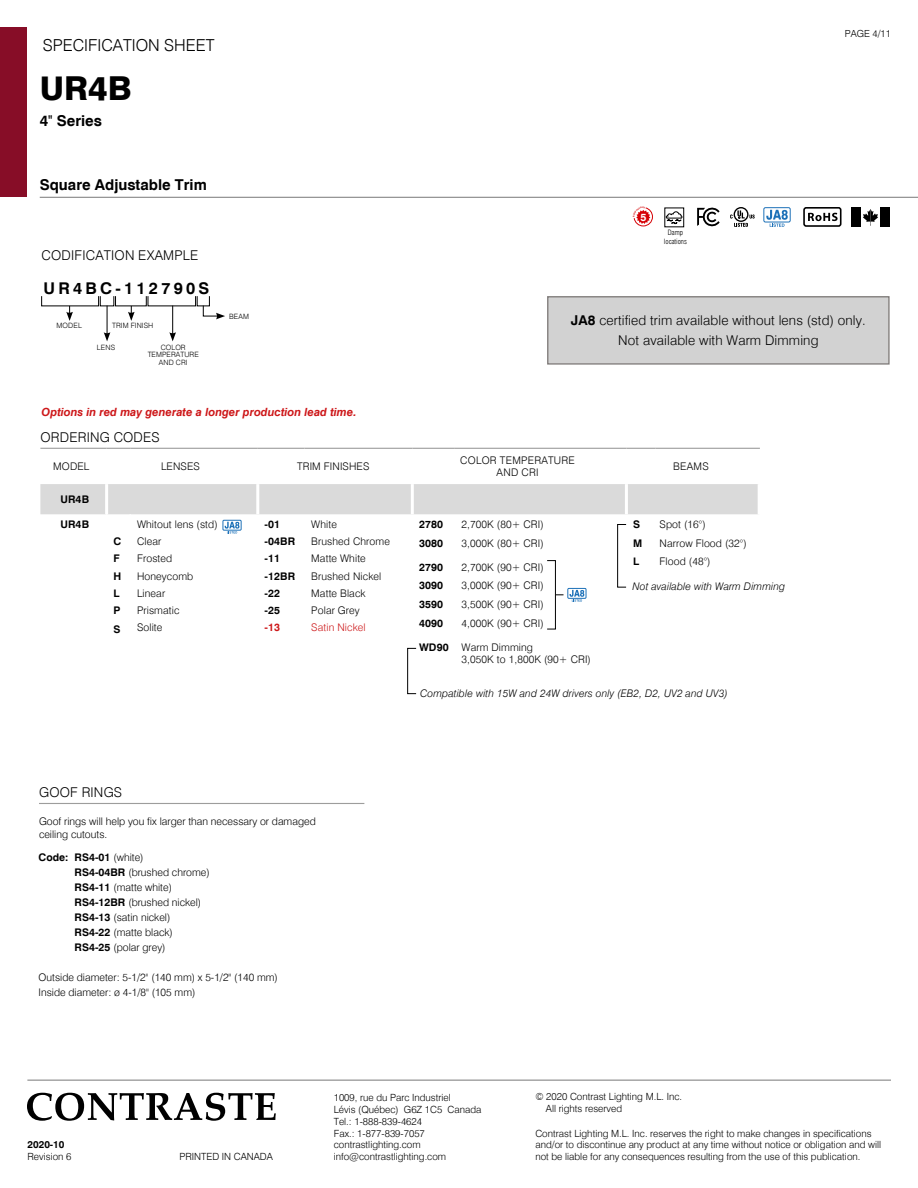
<style>
.page{position:relative;width:918px;height:1188px;background:#fff}
.page>*{position:absolute;margin:0;border:0;box-sizing:border-box;transform-origin:0 0}
.t1{font:800 33px "Swiss 721 BT";color:#000}
.t2{font:300 16.5px "Swiss 721 BT";color:#000}
.t3{font:700 16.2px "Swiss 721 BT";letter-spacing:.2em;color:#000}
.t4{font:700 15px "Swiss 721 BT";color:#000}
.t5{font:300 13.5px/19.5px "Swiss 721 BT";letter-spacing:.01em;color:#000;text-align:center}
.t6{font:italic 700 11.25px "Swiss 721 BT";color:#cd1719}
.t7{font:700 10.65px "Swiss 721 BT";color:#fff}
.t8{font:300 10.5px/17.2px "Swiss 721 BT";letter-spacing:.01em;color:#000}
.t9{font:italic 300 10.5px "Swiss 721 BT";letter-spacing:.01em;color:#000}
.t10{font:700 10.5px/17.2px "Swiss 721 BT";letter-spacing:.01em;color:#000}
.t11{font:300 10.5px "Swiss 721 BT";letter-spacing:.01em;color:#cd1719}
.t12{font:700 10.5px "Swiss 721 BT";color:#cd1719}
.t13{font:300 9.9px/11.9px "Swiss 721 BT";color:#000}
.t14{font:700 9.9px "Swiss 721 BT";color:#000}
.t15{font:300 9.75px "Swiss 721 BT";color:#000}
.t16{font:300 7.35px/7.4px "Swiss 721 BT";letter-spacing:.01em;color:#000;text-align:center}
.t17{font:300 condensed 7.2px/8.6px "Swiss 721 BT";letter-spacing:-.005em;color:#000;text-align:center}
.s1{font-family:"Arial Narrow";font-weight:400}
.s2{font-weight:700}
</style>
<div class="page">
<div style="left:0;top:27px;width:27px;height:170px;background:#870d27"></div>
<hr style="left:40px;top:197px;width:878px;height:1px;background:#878787">
<hr style="left:27px;top:1080px;width:864px;height:1px;background:#878787">
<svg style="left:27px;top:1093px;width:249px;height:28px"></svg>
<div style="left:665px;top:208px;width:19px;height:19px;border:1px solid #000"></div>
<svg style="left:666px;top:211px;width:16px;height:14px"></svg>
<div style="left:880px;top:207px;width:10px;height:20px;background:#000"></div>
<div style="left:851px;top:207px;width:10px;height:20px;background:#000"></div>
<svg style="left:863px;top:209px;width:15px;height:17px"></svg>
<svg style="left:734px;top:207px;width:15px;height:15px"></svg>
<svg style="left:735px;top:208px;width:12px;height:13px"></svg>
<svg style="left:730px;top:210px;width:25px;height:17px"></svg>
<div style="left:763px;top:207px;width:28px;height:15px;border:1px solid #1d71b8;border-radius:2px"></div>
<svg style="left:766px;top:210px;width:22px;height:17px"></svg>
<div style="left:803px;top:207px;width:39px;height:20px;border:2px solid #000;border-radius:2px"></div>
<svg style="left:808px;top:213px;width:30px;height:8px"></svg>
<svg style="left:697px;top:207px;width:23px;height:19px"></svg>
<hr style="left:39px;top:803px;width:325px;height:1px;background:#9d9d9c">
<div style="left:548px;top:297px;width:341px;height:67px;background:#d2d2d2"></div>
<div style="left:547px;top:296px;width:343px;height:69px;border:1px solid #807c7a"></div>
<svg style="left:41px;top:296px;width:184px;height:45px"></svg>
<svg style="left:547px;top:560px;width:17px;height:70px"></svg>
<div style="left:40px;top:484px;width:718px;height:30px;background:#dadada"></div>
<hr style="left:40px;top:448px;width:67px;height:1px;background:#9d9d9c">
<svg style="left:107px;top:448px;width:23px;height:1px"></svg>
<hr style="left:130px;top:448px;width:128px;height:1px;background:#9d9d9c">
<hr style="left:258px;top:448px;width:47px;height:1px;background:#9d9d9c">
<hr style="left:305px;top:448px;width:107px;height:1px;background:#9d9d9c">
<hr style="left:412px;top:448px;width:43px;height:1px;background:#9d9d9c">
<hr style="left:455px;top:448px;width:171px;height:1px;background:#9d9d9c">
<svg style="left:626px;top:448px;width:29px;height:1px"></svg>
<hr style="left:655px;top:448px;width:105px;height:1px;background:#9d9d9c">
<hr style="left:105px;top:484px;width:3px;height:30px;background:#fff">
<hr style="left:256px;top:484px;width:3px;height:30px;background:#fff">
<hr style="left:411px;top:484px;width:3px;height:30px;background:#fff">
<hr style="left:625px;top:484px;width:3px;height:30px;background:#fff">
<div style="left:568px;top:588px;width:18px;height:11px;border:1px solid #1d71b8"></div>
<svg style="left:570px;top:590px;width:14px;height:12px"></svg>
<div style="left:223px;top:520px;width:18px;height:10px;border:1px solid #1d71b8"></div>
<svg style="left:225px;top:522px;width:14px;height:12px"></svg>
<div style="left:407px;top:648px;width:9px;height:46px;border:1px solid #000"></div>
<div style="left:617px;top:524px;width:9px;height:64px;border:1px solid #000"></div>
<svg style="left:633px;top:207px;width:20px;height:19px"></svg>
<h2 class="t2" style="left:43px;top:35px;width:173px">SPECIFICATION SHEET</h2>
<h1 class="t1" style="left:40px;top:68px;width:94px">UR4B</h1>
<h3 class="t4" style="left:40px;top:112px;width:64px">4<span class="s1">"</span> Series</h3>
<h3 class="t4" style="left:40px;top:175px;width:169px">Square Adjustable Trim</h3>
<p class="t5" style="left:42px;top:245px;width:158px">CODIFICATION EXAMPLE</p>
<h3 class="t3" style="left:44px;top:279px;width:167px">UR4BC-112790S</h3>
<p class="t16" style="left:57px;top:321px;width:27px">MODEL</p>
<p class="t16" style="left:112px;top:321px;width:43px">TRIM FINISH</p>
<p class="t16" style="left:148px;top:344px;width:53px">COLOR<br>TEMPERATURE<br>AND CRI</p>
<p class="t16" style="left:97px;top:344px;width:20px">LENS</p>
<p class="t16" style="left:229px;top:312px;width:22px">BEAM</p>
<p class="t6" style="left:42px;top:405px;width:316px">Options in red may generate a longer production lead time.</p>
<p class="t7" style="left:640px;top:210px;width:8px">5</p>
<p class="t17" style="left:664px;top:228px;width:25px">Damp locations</p>
<p class="t15" style="left:845px;top:28px;width:48px">PAGE 4/11</p>
<p class="t5" style="left:571px;top:311px;width:297px"><span class="s2">JA8</span> certified trim available without lens (std) only.<br>Not available with Warm Dimming</p>
<p class="t5" style="left:40px;top:427px;width:121px">ORDERING CODES</p>
<p class="t8" style="left:53px;top:458px;width:38px">MODEL</p>
<p class="t8" style="left:161px;top:458px;width:40px">LENSES</p>
<p class="t8" style="left:297px;top:458px;width:74px">TRIM FINISHES</p>
<p class="t8" style="left:460px;top:454px;width:116px;line-height:12px;text-align:center">COLOR TEMPERATURE<br>AND CRI</p>
<p class="t8" style="left:673px;top:458px;width:37px">BEAMS</p>
<p class="t10" style="left:60px;top:491px;width:30px">UR4B</p>
<p class="t10" style="left:60px;top:515px;width:30px">UR4B</p>
<p class="t10" style="left:113px;top:533px;width:9px">C<br>F<br>H<br>L<br>P</p>
<p class="t10" style="left:113px;top:620px;width:9px">S</p>
<p class="t8" style="left:462px;top:515px;width:84px;line-height:18.8px">2,700K (80+ CRI)<br>3,000K (80+ CRI)</p>
<p class="t8" style="left:462px;top:558px;width:84px;line-height:18.8px;text-align:justify">2,700K (90+ CRI)<br>3,000K (90+ CRI)<br>3,500K (90+ CRI)<br>4,000K (90+ CRI)</p>
<p class="t8" style="left:462px;top:641px;width:131px;line-height:12px">Warm Dimming<br>3,050K to 1,800K (90+ CRI)</p>
<p class="t10" style="left:633px;top:515px;width:11px;line-height:18.8px">S<br>M<br>L</p>
<p class="t8" style="left:660px;top:515px;width:89px;line-height:18.8px">Spot (16°)<br>Narrow Flood (32°)<br>Flood (48°)</p>
<p class="t8" style="left:137px;top:515px;width:82px">Whitout lens (std)<br>Clear<br>Frosted<br>Honeycomb<br>Linear<br>Prismatic<br>Solite</p>
<p class="t10" style="left:265px;top:515px;width:32px">-01 -04BR -11 -12BR -22 -25</p>
<p class="t8" style="left:311px;top:515px;width:80px">White<br>Brushed Chrome<br>Matte White<br>Brushed Nickel<br>Matte Black<br>Polar Grey</p>
<p class="t11" style="left:311px;top:621px;width:56px">Satin Nickel</p>
<p class="t10" style="left:419px;top:515px;width:26px;line-height:18.8px">2780<br>3080</p>
<p class="t10" style="left:419px;top:557px;width:26px;line-height:18.8px;text-align:justify">2790<br>3090<br>3590<br>4090</p>
<p class="t10" style="left:419px;top:638px;width:31px">WD90</p>
<p class="t9" style="left:632px;top:580px;width:154px">Not available with Warm Dimming</p>
<p class="t12" style="left:265px;top:621px;width:17px">-13</p>
<p class="t5" style="left:39px;top:782px;width:85px">GOOF RINGS</p>
<p class="t8" style="left:39px;top:815px;width:278px;line-height:12.6px">Goof rings will help you fix larger than necessary or damaged ceiling cutouts.</p>
<p class="t8" style="left:75px;top:850px;width:137px;line-height:15px;text-indent:-36px"><span class="s2">Code: RS4-01</span> (white)<br><span class="s2">RS4-04BR</span> (brushed chrome)<br><span class="s2">RS4-11</span> (matte white)<br><span class="s2">RS4-12BR</span> (brushed nickel)<br><span class="s2">RS4-13</span> (satin nickel)<br><span class="s2">RS4-22</span> (matte black)<br><span class="s2">RS4-25</span> (polar grey)</p>
<p class="t8" style="left:39px;top:970px;width:241px;line-height:15px">Outside diameter: 5-1/2" (140 mm) x 5-1/2" (140 mm)<br>Inside diameter: ø 4-1/8" (105 mm)</p>
<p class="t9" style="left:420px;top:687px;width:309px">Compatible with 15W and 24W drivers only (EB2, D2, UV2 and UV3)</p>
<p class="t14" style="left:28px;top:1139px;width:38px">2020-10</p>
<p class="t13" style="left:28px;top:1151px;width:45px">Revision 6</p>
<p class="t13" style="left:179px;top:1151px;width:95px">PRINTED IN CANADA</p>
<p class="t13" style="left:334px;top:1091px;width:149px">1009, rue du Parc Industriel<br>Lévis (Québec) G6Z 1C5 Canada<br>Tel.: 1-888-839-4624<br>Fax.: 1-877-839-7057 contrastlighting.com info@contrastlighting.com</p>
<p class="t13" style="left:546px;top:1090px;width:138px;text-indent:-11px">© 2020 Contrast Lighting M.L. Inc.<br>All rights reserved</p>
<p class="t13" style="left:535px;top:1127px;width:347px">Contrast Lighting M.L. Inc. reserves the right to make changes in specifications and/or to discontinue any product at any time without notice or obligation and will not be liable for any consequences resulting from the use of this publication.</p>
</div>
